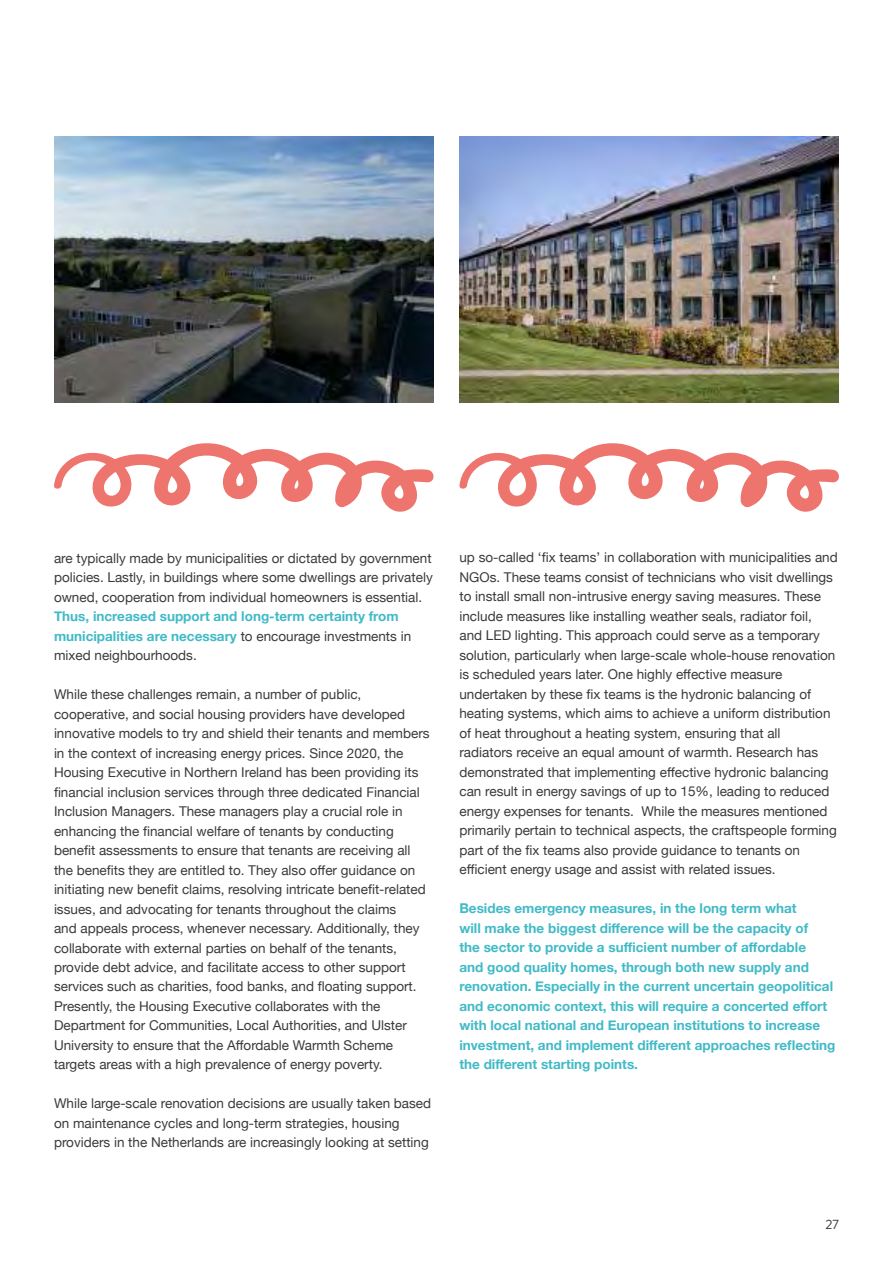
<style>
.page{position:relative;width:893px;height:1263px;background:#fff}
.page>*{position:absolute;margin:0;border:0;box-sizing:border-box;transform-origin:0 0}
.t1{font:13.5px/19.5px "Helvetica Neue";color:#393b3a}
.t2{font:700 13.5px/19.5px "Helvetica Neue";color:#41bac7}
.t3{font:13.5px "Brandon Grotesque";color:#393b3a}
.s1{font-weight:400;color:#393b3a}
</style>
<div class="page">
<img style="left:54px;top:136px;width:380px;height:266px">
<img style="left:459px;top:136px;width:380px;height:266px">
<svg style="left:54px;top:443px;width:380px;height:69px"></svg>
<svg style="left:459px;top:443px;width:380px;height:69px"></svg>
<p class="t1" style="left:54px;top:549px;width:380px;text-align:justify">are typically made by municipalities or dictated by government policies. Lastly, in buildings where some dwellings are privately owned, cooperation from individual homeowners is essential.</p>
<p class="t2" style="left:54px;top:607px;width:359px">Thus, increased support and long-term certainty from municipalities are necessary <span class="s1">to encourage investments in mixed neighbourhoods.</span></p>
<p class="t1" style="left:54px;top:685px;width:377px">While these challenges remain, a number of public, cooperative, and social housing providers have developed innovative models to try and shield their tenants and members in the context of increasing energy prices. Since 2020, the Housing Executive in Northern Ireland has been providing its financial inclusion services through three dedicated Financial Inclusion Managers. These managers play a crucial role in enhancing the financial welfare of tenants by conducting benefit assessments to ensure that tenants are receiving all the benefits they are entitled to. They also offer guidance on initiating new benefit claims, resolving intricate benefit-related issues, and advocating for tenants throughout the claims<br>and appeals process, whenever necessary. Additionally, they collaborate with external parties on behalf of the tenants, provide debt advice, and facilitate access to other support services such as charities, food banks, and floating support.<br>Presently, the Housing Executive collaborates with the Department for Communities, Local Authorities, and Ulster University to ensure that the Affordable Warmth Scheme targets areas with a high prevalence of energy poverty.</p>
<p class="t1" style="left:54px;top:1095px;width:379px">While large-scale renovation decisions are usually taken based on maintenance cycles and long-term strategies, housing providers in the Netherlands are increasingly looking at setting</p>
<p class="t1" style="left:459px;top:549px;width:380px">up so-called ‘fix teams’ in collaboration with municipalities and NGOs. These teams consist of technicians who visit dwellings to install small non-intrusive energy saving measures. These include measures like installing weather seals, radiator foil, and LED lighting. This approach could serve as a temporary solution, particularly when large-scale whole-house renovation is scheduled years later. One highly effective measure undertaken by these fix teams is the hydronic balancing of heating systems, which aims to achieve a uniform distribution of heat throughout a heating system, ensuring that all<br>radiators receive an equal amount of warmth. Research has demonstrated that implementing effective hydronic balancing can result in energy savings of up to 15%, leading to reduced energy expenses for tenants. While the measures mentioned primarily pertain to technical aspects, the craftspeople forming part of the fix teams also provide guidance to tenants on efficient energy usage and assist with related issues.</p>
<p class="t2" style="left:459px;top:899px;width:378px">Besides emergency measures, in the long term what<br>will make the biggest difference will be the capacity of<br>the sector to provide a sufficient number of affordable<br>and good quality homes, through both new supply and renovation. Especially in the current uncertain geopolitical and economic context, this will require a concerted effort with local national and European institutions to increase investment, and implement different approaches reflecting the different starting points.</p>
<p class="t3" style="left:826px;top:1215px;width:15px">27</p>
</div>
